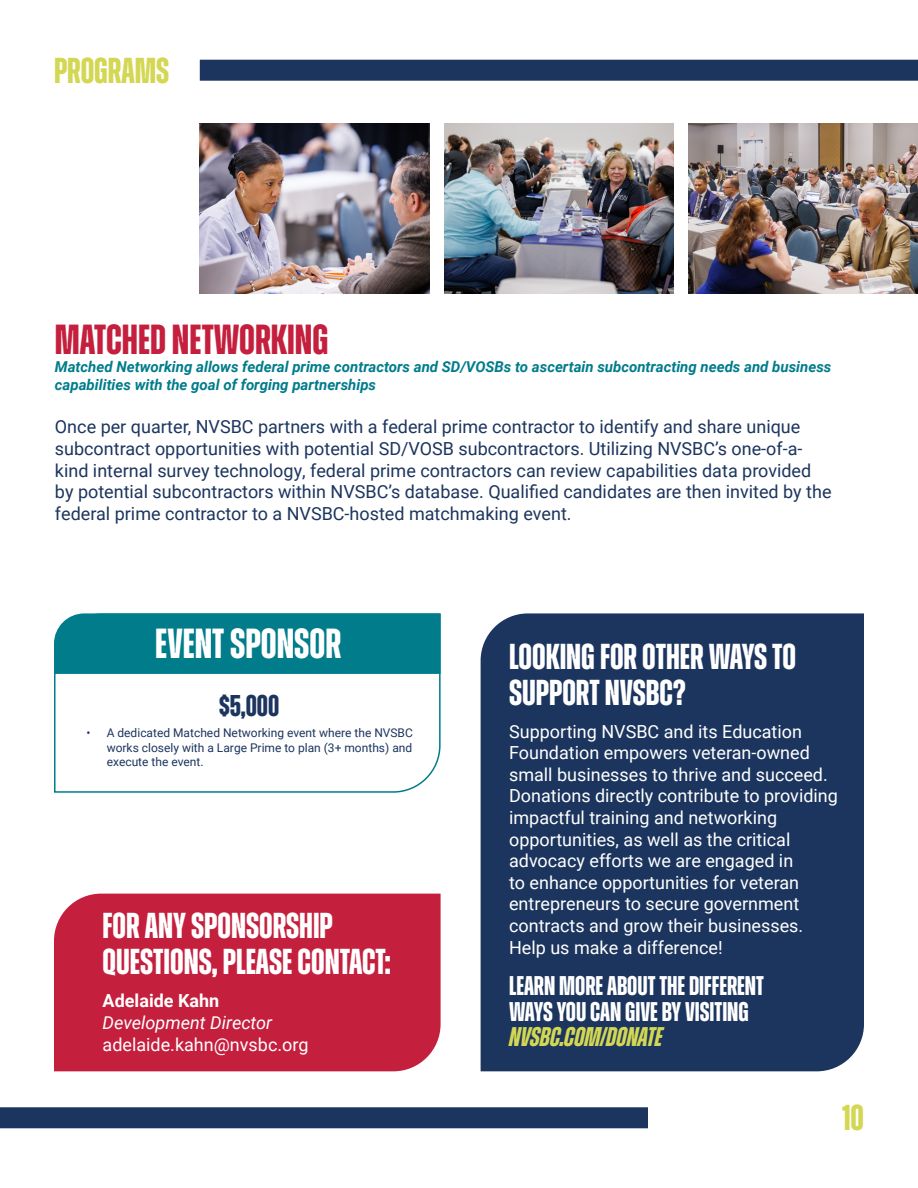
<style>
.page{position:relative;width:918px;height:1188px;background:#fff}
.page>*{position:absolute;margin:0;border:0;box-sizing:border-box;transform-origin:0 0}
.t1{font:700 42px "Zuume";color:#c51f3e}
.t2{font:700 42px "Zuume";color:#fff}
.t3{font:700 36px/36px "Zuume";color:#fff}
.t4{font:700 36px "Zuume";color:#d3d753}
.t5{font:700 30px "Zuume";color:#1c355e}
.t6{font:700 27px "Zuume";color:#fff}
.t7{font:italic 700 27px "Zuume";color:#d3d753}
.t8{font:18px/21.6px "Roboto";color:#1c355e}
.t9{font:18px/21.6px "Roboto";color:#fff}
.t10{font:italic 18px "Roboto";color:#fff}
.t11{font:700 18px "Roboto";color:#fff}
.t12{font:italic 700 15px/18px "Roboto";color:#007c8b}
.t13{font:12px/14.4px "Roboto";color:#1c355e;text-align:justify}
</style>
<div class="page">
<div style="left:481px;top:613px;width:383px;height:458px;background:#1c355e"></div>
<div style="left:0;top:1107px;width:648px;height:21px;background:#1c355e"></div>
<svg style="left:54px;top:674px;width:387px;height:119px"></svg>
<div style="left:54px;top:613px;width:387px;height:61px;background:#007c8b"></div>
<div style="left:200px;top:60px;width:718px;height:21px;background:#1c355e"></div>
<img style="left:200px;top:123px;width:230px;height:171px">
<img style="left:444px;top:123px;width:230px;height:171px">
<img style="left:688px;top:123px;width:230px;height:171px">
<div style="left:54px;top:894px;width:387px;height:177px;background:#c51f3e"></div>
<p class="t4" style="left:54px;top:51px;width:117px">PROGRAMS</p>
<p class="t1" style="left:55px;top:318px;width:275px">MATCHED NETWORKING</p>
<p class="t12" style="left:55px;top:357px;width:778px">Matched Networking allows federal prime contractors and SD/VOSBs to ascertain subcontracting needs and business capabilities with the goal of forging partnerships</p>
<p class="t8" style="left:55px;top:416px;width:778px">Once per quarter, NVSBC partners with a federal prime contractor to identify and share unique subcontract opportunities with potential SD/VOSB subcontractors. Utilizing NVSBC’s one-of-a&shy;kind internal survey technology, federal prime contractors can review capabilities data provided by potential subcontractors within NVSBC’s database. Qualified candidates are then invited by the federal prime contractor to a NVSBC-hosted matchmaking event.</p>
<p class="t2" style="left:155px;top:622px;width:187px">EVENT SPONSOR</p>
<p class="t5" style="left:219px;top:690px;width:62px">$5,000</p>
<p class="t13" style="left:107px;top:725px;width:308px;text-indent:-20px">• A dedicated Matched Networking event where the NVSBC works closely with a Large Prime to plan (3+ months) and execute the event.</p>
<p class="t3" style="left:103px;top:908px;width:290px">FOR ANY SPONSORSHIP<br>QUESTIONS, PLEASE CONTACT:</p>
<p class="t11" style="left:103px;top:988px;width:118px">Adelaide Kahn</p>
<p class="t10" style="left:103px;top:1010px;width:171px">Development Director</p>
<p class="t9" style="left:103px;top:1033px;width:208px">adelaide.kahn@nvsbc.org</p>
<p class="t3" style="left:509px;top:639px;width:289px">LOOKING FOR OTHER WAYS TO<br>SUPPORT NVSBC?</p>
<p class="t9" style="left:509px;top:720px;width:330px">Supporting NVSBC and its Education Foundation empowers veteran-owned small businesses to thrive and succeed.<br>Donations directly contribute to providing impactful training and networking opportunities, as well as the critical advocacy efforts we are engaged in<br>to enhance opportunities for veteran entrepreneurs to secure government contracts and grow their businesses.<br>Help us make a difference!</p>
<p class="t6" style="left:509px;top:972px;width:256px">LEARN MORE ABOUT THE DIFFERENT</p>
<p class="t6" style="left:509px;top:997px;width:241px">WAYS YOU CAN GIVE BY VISITING</p>
<p class="t7" style="left:509px;top:1023px;width:155px">NVSBC.COM/DONATE</p>
<p class="t4" style="left:842px;top:1099px;width:23px">10</p>
</div>
